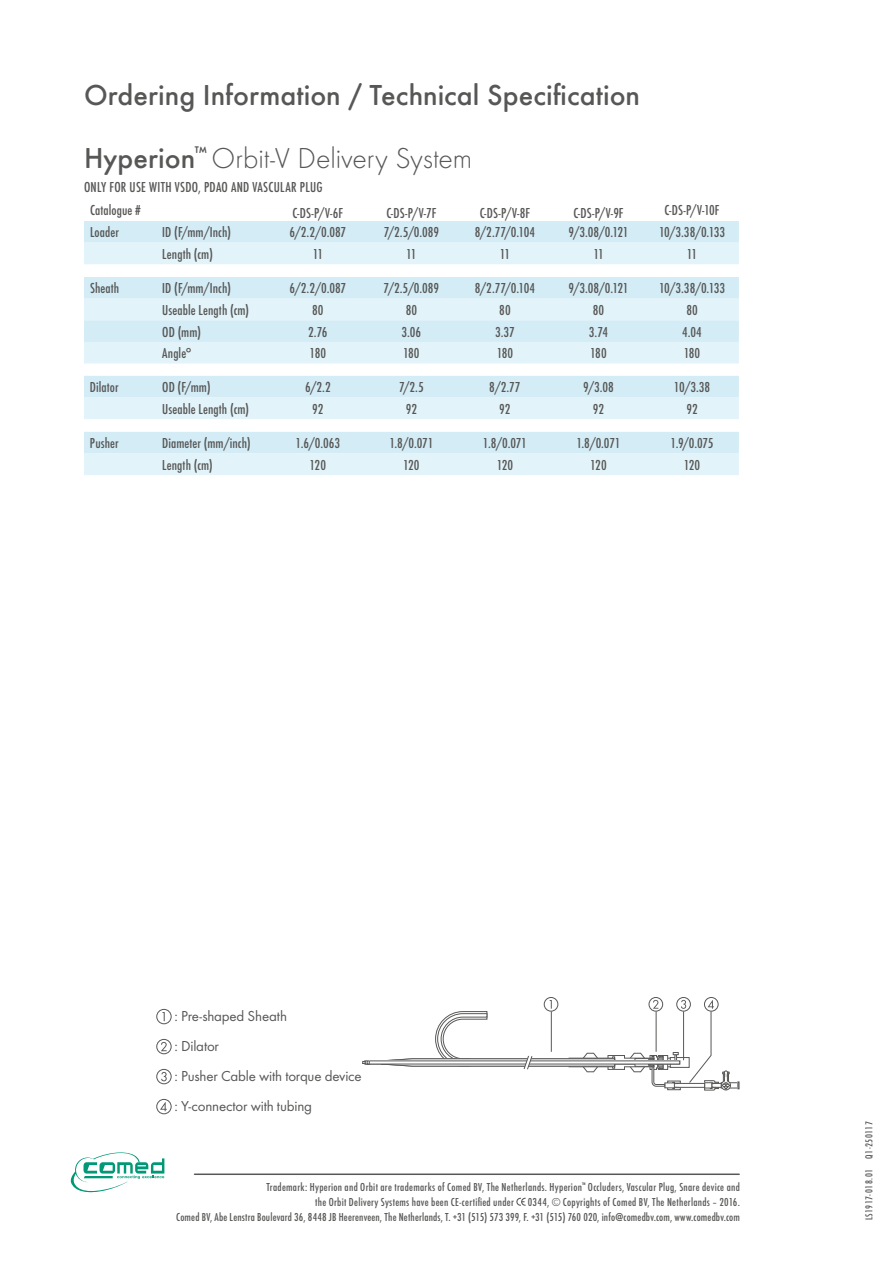
<style>
.page{position:relative;width:893px;height:1263px;background:#fff}
.page>*{position:absolute;margin:0;border:0;box-sizing:border-box;transform-origin:0 0}
.t1{font:500 30px/63px "Futura Round";color:#575756}
.t2{font:500 15px/23px "Futura Round Cond";letter-spacing:.005em;color:#575756}
.t3{font:15px/30px "Futura Round";letter-spacing:-.015em;color:#575756}
.t4{font:500 12px/15px "Futura Round Cond";letter-spacing:.02em;color:#575756;text-align:right}
.t5{font:500 10.5px "Futura Round Cond";letter-spacing:.035em;color:#575756}
.s1{font-weight:300}
.s2{font-family:"Futura Round";font-weight:300}
</style>
<div class="page">
<div style="left:721px;top:1082px;width:17px;height:6px;border:1px solid #575756"></div>
<svg style="left:363px;top:1061px;width:6px;height:3px"></svg>
<div style="left:84px;top:221px;width:655px;height:22px;background:#d3ecf6"></div>
<svg style="left:84px;top:243px;width:655px;height:232px;fill:#e2f3f9"></svg>
<div style="left:156px;top:1009px;width:15px;height:15px;border:1px solid #575756;border-radius:50%"></div>
<svg style="left:162px;top:1012px;width:3px;height:9px"></svg>
<div style="left:156px;top:1039px;width:15px;height:15px;border:1px solid #575756;border-radius:50%"></div>
<svg style="left:161px;top:1042px;width:6px;height:9px"></svg>
<div style="left:156px;top:1069px;width:15px;height:15px;border:1px solid #575756;border-radius:50%"></div>
<svg style="left:161px;top:1072px;width:6px;height:9px"></svg>
<div style="left:156px;top:1099px;width:15px;height:15px;border:1px solid #575756;border-radius:50%"></div>
<svg style="left:160px;top:1102px;width:7px;height:9px"></svg>
<div style="left:544px;top:997px;width:14px;height:14px;border:1px solid #575756;border-radius:50%"></div>
<div style="left:649px;top:997px;width:14px;height:14px;border:1px solid #575756;border-radius:50%"></div>
<div style="left:676px;top:997px;width:15px;height:14px;border:1px solid #575756;border-radius:50%"></div>
<div style="left:704px;top:997px;width:14px;height:14px;border:1px solid #575756;border-radius:50%"></div>
<svg style="left:381px;top:1000px;width:350px;height:90px"></svg>
<hr style="left:195px;top:1173px;width:544px;height:2px;background:#575756">
<svg style="left:516px;top:1198px;width:10px;height:8px"></svg>
<svg style="left:70px;top:1152px;width:94px;height:41px"></svg>
<h1 class="t1" style="left:84px;top:61px;width:558px">Ordering Information / Technical Specification<br>Hyperion<sup>™</sup> <span class="s1">Orbit-V Delivery System</span></h1>
<p class="t2" style="left:90px;top:176px;width:234px;text-indent:-6px">ONLY FOR USE WITH VSDO, PDAO AND VASCULAR PLUG<br>Catalogue #</p>
<p class="t2" style="left:293px;top:202px;width:52px">C-DS-P/V-6F</p>
<p class="t2" style="left:386px;top:202px;width:51px">C-DS-P/V-7F</p>
<p class="t2" style="left:480px;top:202px;width:52px">C-DS-P/V-8F</p>
<p class="t2" style="left:573px;top:202px;width:52px">C-DS-P/V-9F</p>
<p class="t2" style="left:665px;top:199px;width:56px">C-DS-P/V-10F</p>
<p class="t2" style="left:90px;top:221px;width:30px">Loader</p>
<p class="t2" style="left:162px;top:221px;width:70px">ID (F/mm/Inch)</p>
<p class="t2" style="left:289px;top:221px;width:58px">6/2.2/0.087</p>
<p class="t2" style="left:384px;top:221px;width:57px">7/2.5/0.089</p>
<p class="t2" style="left:475px;top:221px;width:62px">8/2.77/0.104</p>
<p class="t2" style="left:569px;top:221px;width:62px">9/3.08/0.121</p>
<p class="t2" style="left:659px;top:221px;width:68px">10/3.38/0.133</p>
<p class="t2" style="left:162px;top:243px;width:52px">Length (cm)</p>
<p class="t2" style="left:313px;top:243px;width:12px">11</p>
<p class="t2" style="left:406px;top:243px;width:12px">11</p>
<p class="t2" style="left:500px;top:243px;width:12px">11</p>
<p class="t2" style="left:593px;top:243px;width:12px">11</p>
<p class="t2" style="left:687px;top:243px;width:12px">11</p>
<p class="t2" style="left:90px;top:277px;width:31px">Sheath</p>
<p class="t2" style="left:162px;top:277px;width:70px">ID (F/mm/Inch)</p>
<p class="t2" style="left:289px;top:277px;width:58px">6/2.2/0.087</p>
<p class="t2" style="left:384px;top:277px;width:57px">7/2.5/0.089</p>
<p class="t2" style="left:475px;top:277px;width:62px">8/2.77/0.104</p>
<p class="t2" style="left:568px;top:277px;width:62px">9/3.08/0.121</p>
<p class="t2" style="left:659px;top:277px;width:68px">10/3.38/0.133</p>
<p class="t2" style="left:162px;top:299px;width:88px">Useable Length (cm)</p>
<p class="t2" style="left:312px;top:299px;width:13px">80</p>
<p class="t2" style="left:406px;top:299px;width:13px">80</p>
<p class="t2" style="left:499px;top:299px;width:13px">80</p>
<p class="t2" style="left:593px;top:299px;width:13px">80</p>
<p class="t2" style="left:686px;top:299px;width:13px">80</p>
<p class="t2" style="left:162px;top:320px;width:40px">OD (mm)</p>
<p class="t2" style="left:308px;top:320px;width:21px">2.76</p>
<p class="t2" style="left:402px;top:320px;width:21px">3.06</p>
<p class="t2" style="left:495px;top:320px;width:21px">3.37</p>
<p class="t2" style="left:589px;top:320px;width:21px">3.74</p>
<p class="t2" style="left:682px;top:320px;width:21px">4.04</p>
<p class="t2" style="left:162px;top:342px;width:31px">Angle°</p>
<p class="t2" style="left:310px;top:342px;width:18px">180</p>
<p class="t2" style="left:403px;top:342px;width:18px">180</p>
<p class="t2" style="left:497px;top:342px;width:18px">180</p>
<p class="t2" style="left:590px;top:342px;width:18px">180</p>
<p class="t2" style="left:684px;top:342px;width:18px">180</p>
<p class="t2" style="left:90px;top:376px;width:30px">Dilator</p>
<p class="t2" style="left:162px;top:376px;width:50px">OD (F/mm)</p>
<p class="t2" style="left:305px;top:376px;width:27px">6/2.2</p>
<p class="t2" style="left:399px;top:376px;width:26px">7/2.5</p>
<p class="t2" style="left:489px;top:376px;width:33px">8/2.77</p>
<p class="t2" style="left:583px;top:376px;width:32px">9/3.08</p>
<p class="t2" style="left:674px;top:376px;width:38px">10/3.38</p>
<p class="t2" style="left:162px;top:397px;width:88px">Useable Length (cm)</p>
<p class="t2" style="left:312px;top:397px;width:13px">92</p>
<p class="t2" style="left:406px;top:397px;width:13px">92</p>
<p class="t2" style="left:499px;top:397px;width:13px">92</p>
<p class="t2" style="left:593px;top:397px;width:13px">92</p>
<p class="t2" style="left:686px;top:397px;width:13px">92</p>
<p class="t2" style="left:90px;top:432px;width:30px">Pusher</p>
<p class="t2" style="left:162px;top:432px;width:90px">Diameter (mm/inch)</p>
<p class="t2" style="left:296px;top:432px;width:46px">1.6/0.063</p>
<p class="t2" style="left:389px;top:432px;width:46px">1.8/0.071</p>
<p class="t2" style="left:483px;top:432px;width:46px">1.8/0.071</p>
<p class="t2" style="left:576px;top:432px;width:46px">1.8/0.071</p>
<p class="t2" style="left:671px;top:432px;width:44px">1.9/0.075</p>
<p class="t2" style="left:162px;top:453px;width:52px">Length (cm)</p>
<p class="t2" style="left:310px;top:453px;width:18px">120</p>
<p class="t2" style="left:403px;top:453px;width:18px">120</p>
<p class="t2" style="left:497px;top:453px;width:18px">120</p>
<p class="t2" style="left:590px;top:453px;width:18px">120</p>
<p class="t2" style="left:684px;top:453px;width:18px">120</p>
<p class="t3" style="left:175px;top:1000px;width:189px">: Pre-shaped Sheath<br>: Dilator<br>: Pusher Cable with torque device : Y-connector with tubing</p>
<p class="t4" style="left:176px;top:1179px;width:565px">Trademark: Hyperion and Orbit are trademarks of Comed BV, The Netherlands. Hyperion<sup>™</sup> Occluders, Vascular Plug, Snare device and<br>the Orbit Delivery Systems have been CE-certified under 0344, <span class="s2">©</span> Copyrights of Comed BV, The Netherlands – 2016.<br>Comed BV, Abe Lenstra Boulevard 36, 8448 JB Heerenveen, The Netherlands, T. +31 (515) 573 399, F. +31 (515) 760 020, info@comedbv.com, www.comedbv.com</p>
<p class="t5" style="left:863px;top:1220px;width:101px;rotate:-90deg">LS1917-018.01 Q1-250117</p>
</div>
